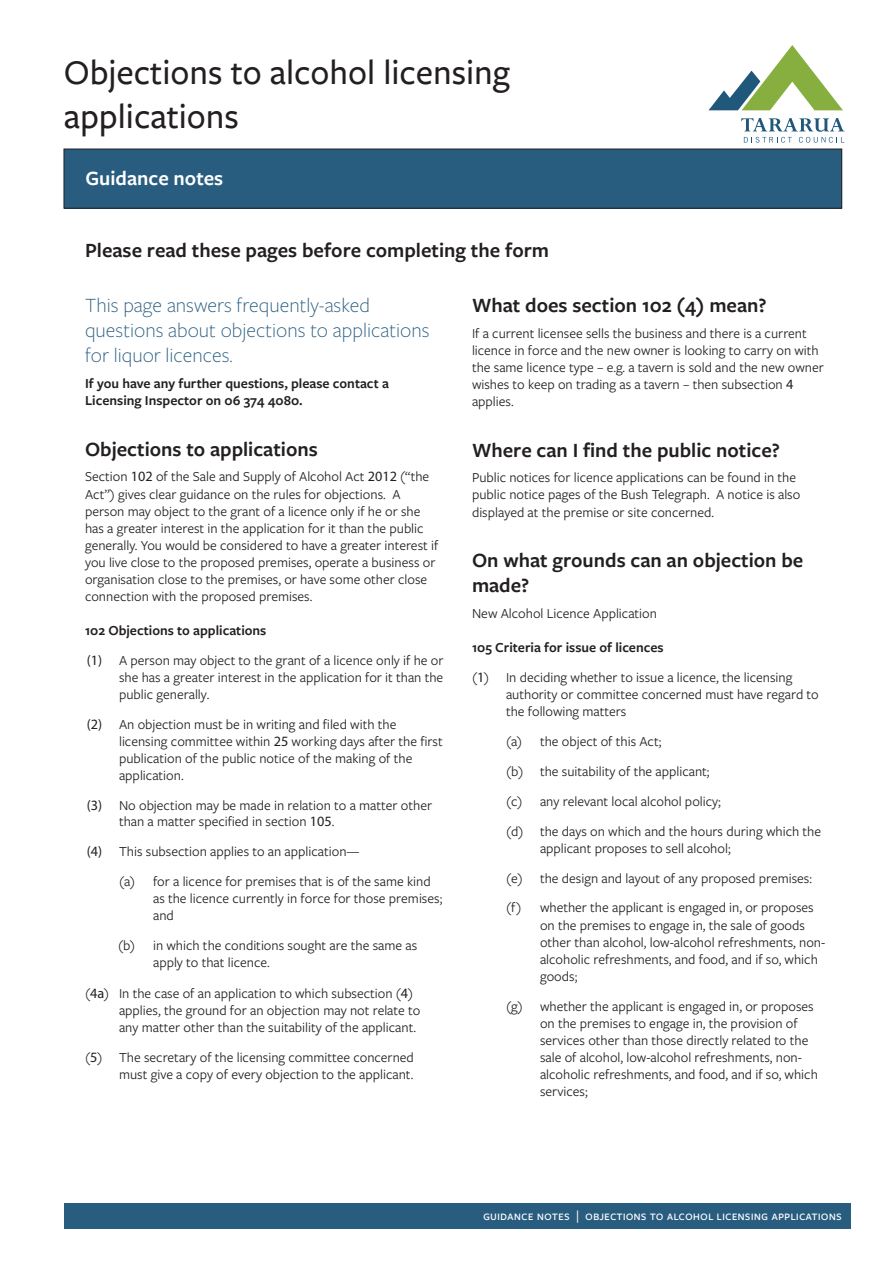
<style>
.page{position:relative;width:893px;height:1263px;background:#fff}
.page>*{position:absolute;margin:0;border:0;box-sizing:border-box;transform-origin:0 0}
.Form_Heading{font:500 36px/43.2px "Freight Sans Pro";color:#231f20}
.Section_heading{font:600 21px/25.2px "Freight Sans Pro";color:#231f20}
.Body_text{font:300 21px/25.2px "Freight Sans Pro";color:#295d80}
.Section_heading-2{font:600 21px "Freight Sans Pro";color:#fff}
.Numbered_list{font:14.25px/17.1px "Freight Sans Pro";color:#231f20}
.Body_text-2{font:14.25px/17.1px "Freight Sans Pro";color:#231f20}
.Body_text-3{font:600 14.25px/17.1px "Freight Sans Pro";color:#231f20}
.t1{font:500 13.5px "Freight Sans Pro";color:#fff}
.s1{font-family:"Myriad Pro"}
</style>
<div class="page">
<div style="left:64px;top:1203px;width:786px;height:26px;background:#295d80"></div>
<div style="left:64px;top:149px;width:778px;height:59px;background:#295d80"></div>
<div style="left:64px;top:149px;width:778px;height:59px;border:1px solid #231f20"></div>
<svg style="left:709px;top:45px;width:134px;height:65px"></svg>
<svg style="left:741px;top:118px;width:103px;height:25px"></svg>
<p class="Form_Heading" style="left:64px;top:50px;width:448px">Objections to alcohol licensing applications</p>
<p class="Section_heading-2" style="left:85px;top:164px;width:139px">Guidance notes</p>
<p class="Section_heading" style="left:85px;top:237px;width:466px">Please read these pages before completing the form</p>
<p class="Body_text" style="left:85px;top:292px;width:346px">This page answers frequently-asked questions about objections to applications for liquor licences.</p>
<p class="Body_text-3" style="left:85px;top:374px;width:305px">If you have any further questions, please contact a<br>Licensing Inspector on 06 374 4080.</p>
<p class="Section_heading" style="left:85px;top:436px;width:234px">Objections to applications</p>
<p class="Body_text-2" style="left:85px;top:468px;width:355px">Section <span class="s1">102</span> of the Sale and Supply of Alcohol Act <span class="s1">2012</span> (“the Act”) gives clear guidance on the rules for objections. A person may object to the grant of a licence only if he or she has a greater interest in the application for it than the public generally. You would be considered to have a greater interest if you live close to the proposed premises, operate a business or organisation close to the premises, or have some other close connection with the proposed premises.</p>
<p class="Body_text-3" style="left:85px;top:621px;width:183px">102 Objections to applications</p>
<p class="Numbered_list" style="left:119px;top:651px;width:326px;text-align:justify;text-indent:-32px"><span class="s1">(1)</span> A person may object to the grant of a licence only if he or she has a greater interest in the application for it than the public generally.</p>
<p class="Numbered_list" style="left:119px;top:715px;width:325px;text-indent:-32px"><span class="s1">(2)</span> An objection must be in writing and filed with the licensing committee within <span class="s1">25</span> working days after the first publication of the public notice of the making of the application.</p>
<p class="Numbered_list" style="left:119px;top:796px;width:315px;text-indent:-32px"><span class="s1">(3)</span> No objection may be made in relation to a matter other than a matter specified in section <span class="s1">105</span>.</p>
<p class="Numbered_list" style="left:119px;top:836px;width:313px;line-height:29.8px;text-indent:-32px"><span class="s1">(4)</span> This subsection applies to an application—<br>(a) for a licence for premises that is of the same kind</p>
<p class="Numbered_list" style="left:153px;top:889px;width:291px">as the licence currently in force for those premises; and</p>
<p class="Numbered_list" style="left:153px;top:936px;width:266px;text-indent:-35px">(b) in which the conditions sought are the same as apply to that licence.</p>
<p class="Numbered_list" style="left:119px;top:984px;width:303px;text-indent:-34px">(<span class="s1">4a</span>) In the case of an application to which subsection (<span class="s1">4</span>) applies, the ground for an objection may not relate to any matter other than the suitability of the applicant.</p>
<p class="Numbered_list" style="left:85px;top:1048px;width:330px;text-align:right">(<span class="s1">5</span>) The secretary of the licensing committee concerned must give a copy of every objection to the applicant.</p>
<p class="Section_heading" style="left:472px;top:292px;width:296px">What does section 102 (4) mean?</p>
<p class="Body_text-2" style="left:472px;top:324px;width:353px">If a current licensee sells the business and there is a current licence in force and the new owner is looking to carry on with the same licence type – e.g. a tavern is sold and the new owner wishes to keep on trading as a tavern – then subsection <span class="s1">4 </span>applies.</p>
<p class="Section_heading" style="left:472px;top:436px;width:309px">Where can I find the public notice?</p>
<p class="Body_text-2" style="left:472px;top:468px;width:330px">Public notices for licence applications can be found in the public notice pages of the Bush Telegraph. A notice is also displayed at the premise or site concerned.</p>
<p class="Section_heading" style="left:472px;top:547px;width:333px">On what grounds can an objection be made?</p>
<p class="Body_text-2" style="left:472px;top:604px;width:187px">New Alcohol Licence Application</p>
<p class="Body_text-3" style="left:472px;top:638px;width:193px">105 Criteria for issue of licences</p>
<p class="Numbered_list" style="left:506px;top:668px;width:314px;text-indent:-34px">(<span class="s1">1</span>) In deciding whether to issue a licence, the licensing authority or committee concerned must have regard to the following matters</p>
<p class="Numbered_list" style="left:506px;top:732px;width:157px">(a) the object of this Act;</p>
<p class="Numbered_list" style="left:506px;top:762px;width:205px">(b) the suitability of the applicant;</p>
<p class="Numbered_list" style="left:506px;top:792px;width:216px">(c) any relevant local alcohol policy;</p>
<p class="Numbered_list" style="left:540px;top:822px;width:283px;text-indent:-34px">(d) the days on which and the hours during which the applicant proposes to sell alcohol;</p>
<p class="Numbered_list" style="left:506px;top:869px;width:308px">(e) the design and layout of any proposed premises:</p>
<p class="Numbered_list" style="left:540px;top:899px;width:287px;text-indent:-34px">(f) whether the applicant is engaged in, or proposes on the premises to engage in, the sale of goods other than alcohol, low-alcohol refreshments, non&shy;alcoholic refreshments, and food, and if so, which goods;</p>
<p class="Numbered_list" style="left:540px;top:997px;width:279px;text-indent:-34px">(g) whether the applicant is engaged in, or proposes on the premises to engage in, the provision of services other than those directly related to the sale of alcohol, low-alcohol refreshments, non&shy;alcoholic refreshments, and food, and if so, which services;</p>
<p class="t1" style="left:483px;top:1207px;width:360px">guidance notes | objections to alcohol licensing applications</p>
</div>
